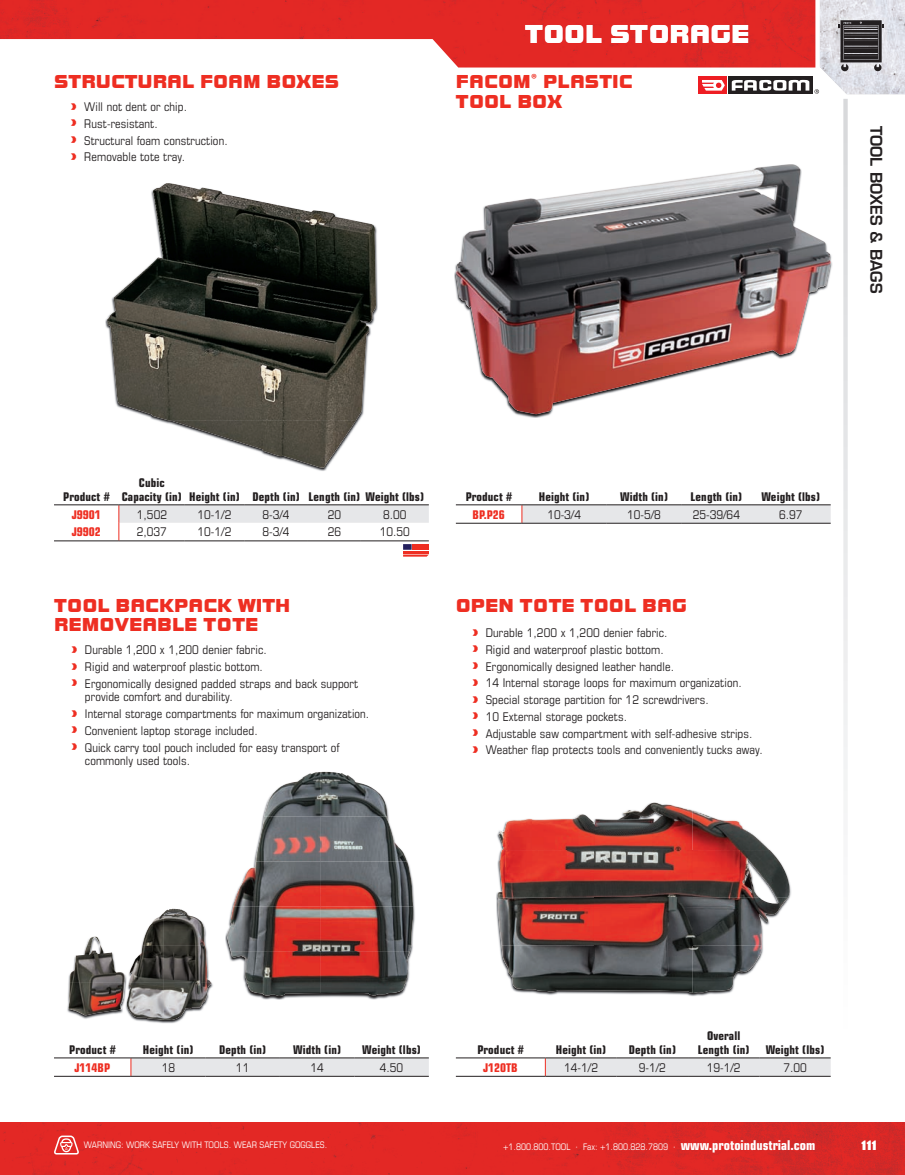
<style>
.page{position:relative;width:905px;height:1175px;background:#fff}
.page>*{position:absolute;margin:0;border:0;box-sizing:border-box;transform-origin:0 0}
.t1{font:27px "Bolt EF";color:#fff}
.t2{font:19.5px/19.5px "Bolt EF";color:#ee2e22}
.t3{font:600 15.75px "Eurostile LT Std";color:#231f20}
.t4{font:14.25px "Bolt EF";color:#fff}
.t5{font:condensed 12px/16.8px "Eurostile LT Std";letter-spacing:.01em;color:#231f20}
.t6{font:700 condensed 12px/13.5px "Eurostile LT Std";letter-spacing:.01em;color:#231f20}
.t7{font:700 condensed 12px "Eurostile LT Std";color:#ee2e22}
.t8{font:condensed 9px "Eurostile LT Std";color:#fff}
.s1{font-weight:700;font-size:13.5px}
</style>
<div class="page">
<img style="left:0;top:1122px;width:904px;height:52px">
<img style="left:0;top:0;width:731px;height:68px">
<svg style="left:843px;top:99px;width:4px;height:714px;fill:#e8e9ea"></svg>
<svg style="left:54px;top:1134px;width:26px;height:21px"></svg>
<hr style="left:54px;top:504px;width:65px;height:1px;background:#231f20">
<hr style="left:119px;top:504px;width:66px;height:1px;background:#231f20">
<hr style="left:185px;top:504px;width:59px;height:1px;background:#231f20">
<hr style="left:244px;top:504px;width:64px;height:1px;background:#231f20">
<hr style="left:308px;top:504px;width:53px;height:1px;background:#231f20">
<hr style="left:361px;top:504px;width:68px;height:1px;background:#231f20">
<hr style="left:54px;top:540px;width:65px;height:1px;background:#231f20">
<svg style="left:118px;top:505px;width:311px;height:51px"></svg>
<svg style="left:521px;top:505px;width:309px;height:18px;background:#dfdfe1"></svg>
<hr style="left:456px;top:523px;width:66px;height:1px;background:#231f20">
<hr style="left:522px;top:523px;width:84px;height:1px;background:#231f20">
<hr style="left:606px;top:523px;width:75px;height:1px;background:#231f20">
<hr style="left:681px;top:523px;width:70px;height:1px;background:#231f20">
<hr style="left:751px;top:523px;width:79px;height:1px;background:#231f20">
<hr style="left:456px;top:504px;width:66px;height:1px;background:#231f20">
<hr style="left:522px;top:504px;width:84px;height:1px;background:#231f20">
<hr style="left:606px;top:504px;width:75px;height:1px;background:#231f20">
<hr style="left:681px;top:504px;width:70px;height:1px;background:#231f20">
<hr style="left:751px;top:504px;width:79px;height:1px;background:#231f20">
<div style="left:130px;top:1058px;width:299px;height:17px;background:#e6e7e9"></div>
<hr style="left:54px;top:1075px;width:77px;height:1px;background:#231f20">
<hr style="left:131px;top:1075px;width:74px;height:1px;background:#231f20">
<hr style="left:205px;top:1075px;width:75px;height:1px;background:#231f20">
<hr style="left:280px;top:1075px;width:74px;height:1px;background:#231f20">
<hr style="left:354px;top:1075px;width:75px;height:1px;background:#231f20">
<hr style="left:54px;top:1057px;width:77px;height:1px;background:#231f20">
<hr style="left:131px;top:1057px;width:74px;height:1px;background:#231f20">
<hr style="left:205px;top:1057px;width:75px;height:1px;background:#231f20">
<hr style="left:280px;top:1057px;width:74px;height:1px;background:#231f20">
<hr style="left:354px;top:1057px;width:75px;height:1px;background:#231f20">
<div style="left:545px;top:1058px;width:285px;height:17px;background:#e6e7e9"></div>
<hr style="left:456px;top:1075px;width:89px;height:1px;background:#231f20">
<hr style="left:545px;top:1075px;width:71px;height:1px;background:#231f20">
<hr style="left:616px;top:1075px;width:72px;height:1px;background:#231f20">
<hr style="left:688px;top:1075px;width:71px;height:1px;background:#231f20">
<hr style="left:759px;top:1075px;width:71px;height:1px;background:#231f20">
<hr style="left:456px;top:1057px;width:89px;height:1px;background:#231f20">
<hr style="left:545px;top:1057px;width:71px;height:1px;background:#231f20">
<hr style="left:616px;top:1057px;width:72px;height:1px;background:#231f20">
<hr style="left:688px;top:1057px;width:71px;height:1px;background:#231f20">
<hr style="left:759px;top:1057px;width:71px;height:1px;background:#231f20">
<img style="left:105px;top:227px;width:273px;height:244px">
<img style="left:107px;top:183px;width:269px;height:190px">
<img style="left:115px;top:373px;width:249px;height:47px">
<img style="left:168px;top:420px;width:188px;height:48px">
<img style="left:456px;top:164px;width:374px;height:250px">
<div style="left:728px;top:76px;width:84px;height:18px;background:#231f20"></div>
<div style="left:698px;top:76px;width:29px;height:18px;background:#ee1d23"></div>
<svg style="left:702px;top:80px;width:22px;height:11px"></svg>
<svg style="left:731px;top:0;width:173px;height:94px;background:#c58486"></svg>
<img style="left:225px;top:806px;width:190px;height:193px">
<img style="left:264px;top:771px;width:123px;height:45px">
<img style="left:256px;top:816px;width:151px;height:45px">
<img style="left:233px;top:861px;width:180px;height:45px">
<img style="left:227px;top:906px;width:186px;height:45px">
<img style="left:231px;top:951px;width:179px;height:45px">
<img style="left:67px;top:927px;width:146px;height:96px">
<img style="left:87px;top:936px;width:14px;height:9px">
<img style="left:142px;top:912px;width:22px;height:33px">
<img style="left:164px;top:908px;width:41px;height:37px">
<img style="left:70px;top:945px;width:141px;height:37px">
<img style="left:68px;top:982px;width:48px;height:33px">
<img style="left:116px;top:982px;width:95px;height:38px">
<img style="left:496px;top:881px;width:295px;height:115px">
<img style="left:497px;top:814px;width:98px;height:131px">
<img style="left:595px;top:802px;width:97px;height:143px">
<img style="left:692px;top:810px;width:78px;height:40px">
<img style="left:692px;top:850px;width:97px;height:47px">
<img style="left:692px;top:897px;width:95px;height:48px">
<img style="left:501px;top:945px;width:261px;height:47px">
<h2 class="t2" style="left:54px;top:72px;width:286px">STRUCTURAL FOAM BOXES</h2>
<p class="t5" style="left:84px;top:98px;width:145px">Will not dent or chip.<br>Rust-resistant.<br>Structural foam construction.<br>Removable tote tray.</p>
<h1 class="t1" style="left:525px;top:19px;width:226px">TOOL STORAGE</h1>
<h2 class="t2" style="left:456px;top:72px;width:178px">FACOM<sup>®</sup> PLASTIC<br>TOOL BOX</h2>
<h3 class="t3" style="left:886px;top:126px;width:169px;rotate:90deg">TOOL BOXES &amp; BAGS</h3>
<p class="t6" style="left:63px;top:490px;width:48px">Product #</p>
<p class="t6" style="left:122px;top:476px;width:304px;text-indent:17px">Cubic<br>Capacity (in) Height (in) Depth (in) Length (in) Weight (lbs)</p>
<p class="t7" style="left:72px;top:507px;width:31px">J9901</p>
<p class="t5" style="left:137px;top:505px;width:32px">1,502</p>
<p class="t5" style="left:197px;top:505px;width:35px">10-1/2</p>
<p class="t5" style="left:262px;top:505px;width:29px">8-3/4</p>
<p class="t5" style="left:328px;top:505px;width:15px">20</p>
<p class="t5" style="left:383px;top:505px;width:25px">8.00</p>
<p class="t7" style="left:72px;top:524px;width:31px">J9902</p>
<p class="t5" style="left:137px;top:523px;width:32px">2,037</p>
<p class="t5" style="left:197px;top:523px;width:35px">10-1/2</p>
<p class="t5" style="left:262px;top:523px;width:29px">8-3/4</p>
<p class="t5" style="left:328px;top:523px;width:15px">26</p>
<p class="t5" style="left:380px;top:523px;width:32px">10.50</p>
<h2 class="t2" style="left:54px;top:595px;width:238px">TOOL BACKPACK WITH<br>REMOVEABLE TOTE</h2>
<p class="t5" style="left:85px;top:641px;width:275px">Durable 1,200 x 1,200 denier fabric.<br>Rigid and waterproof plastic bottom.<br>Ergonomically designed padded straps and back support</p>
<p class="t5" style="left:85px;top:688px;width:286px">provide comfort and durability.<br>Internal storage compartments for maximum organization.<br>Convenient laptop storage included.<br>Quick carry tool pouch included for easy transport of</p>
<p class="t5" style="left:85px;top:752px;width:107px">commonly used tools.</p>
<p class="t6" style="left:465px;top:490px;width:48px">Product #</p>
<p class="t6" style="left:539px;top:489px;width:52px">Height (in)</p>
<p class="t6" style="left:620px;top:489px;width:49px">Width (in)</p>
<p class="t6" style="left:690px;top:489px;width:53px">Length (in)</p>
<p class="t6" style="left:761px;top:489px;width:60px">Weight (lbs)</p>
<p class="t7" style="left:472px;top:507px;width:34px">BP.P26</p>
<p class="t5" style="left:547px;top:505px;width:35px">10-3/4</p>
<p class="t5" style="left:627px;top:505px;width:35px">10-5/8</p>
<p class="t5" style="left:692px;top:505px;width:49px">25-39/64</p>
<p class="t5" style="left:779px;top:505px;width:25px">6.97</p>
<h2 class="t2" style="left:456px;top:595px;width:233px">OPEN TOTE TOOL BAG</h2>
<p class="t5" style="left:485px;top:624px;width:278px">Durable 1,200 x 1,200 denier fabric.<br>Rigid and waterproof plastic bottom.<br>Ergonomically designed leather handle.<br>14 Internal storage loops for maximum organization.<br>Special storage partition for 12 screwdrivers.<br>10 External storage pockets.<br>Adjustable saw compartment with self-adhesive strips.<br>Weather ap protects tools and conveniently tucks away.</p>
<p class="t6" style="left:69px;top:1043px;width:48px">Product #</p>
<p class="t6" style="left:143px;top:1042px;width:52px">Height (in)</p>
<p class="t6" style="left:219px;top:1042px;width:49px">Depth (in)</p>
<p class="t6" style="left:293px;top:1042px;width:49px">Width (in)</p>
<p class="t6" style="left:362px;top:1042px;width:60px">Weight (lbs)</p>
<p class="t7" style="left:74px;top:1060px;width:37px">J114BP</p>
<p class="t5" style="left:162px;top:1058px;width:15px">18</p>
<p class="t5" style="left:236px;top:1058px;width:15px">11</p>
<p class="t5" style="left:310px;top:1058px;width:15px">14</p>
<p class="t5" style="left:380px;top:1058px;width:25px">4.50</p>
<p class="t6" style="left:477px;top:1043px;width:48px">Product #</p>
<p class="t6" style="left:555px;top:1042px;width:52px">Height (in)</p>
<p class="t6" style="left:628px;top:1042px;width:49px">Depth (in)</p>
<p class="t6" style="left:698px;top:1029px;width:53px;text-align:center">Overall<br>Length (in)</p>
<p class="t6" style="left:765px;top:1042px;width:60px">Weight (lbs)</p>
<p class="t7" style="left:483px;top:1060px;width:36px">J120TB</p>
<p class="t5" style="left:564px;top:1058px;width:35px">14-1/2</p>
<p class="t5" style="left:638px;top:1058px;width:29px">9-1/2</p>
<p class="t5" style="left:706px;top:1058px;width:35px">19-1/2</p>
<p class="t5" style="left:783px;top:1058px;width:25px">7.00</p>
<p class="t8" style="left:84px;top:1139px;width:245px">WARNING: WORK SAFELY WITH TOOLS. WEAR SAFETY GOGGLES.</p>
<p class="t8" style="left:503px;top:1141px;width:314px">+1.800.800.TOOL · Fax: +1.800.828.7809 · <span class="s1">www.protoindustrial.com</span></p>
<p class="t4" style="left:861px;top:1137px;width:17px">111</p>
</div>
